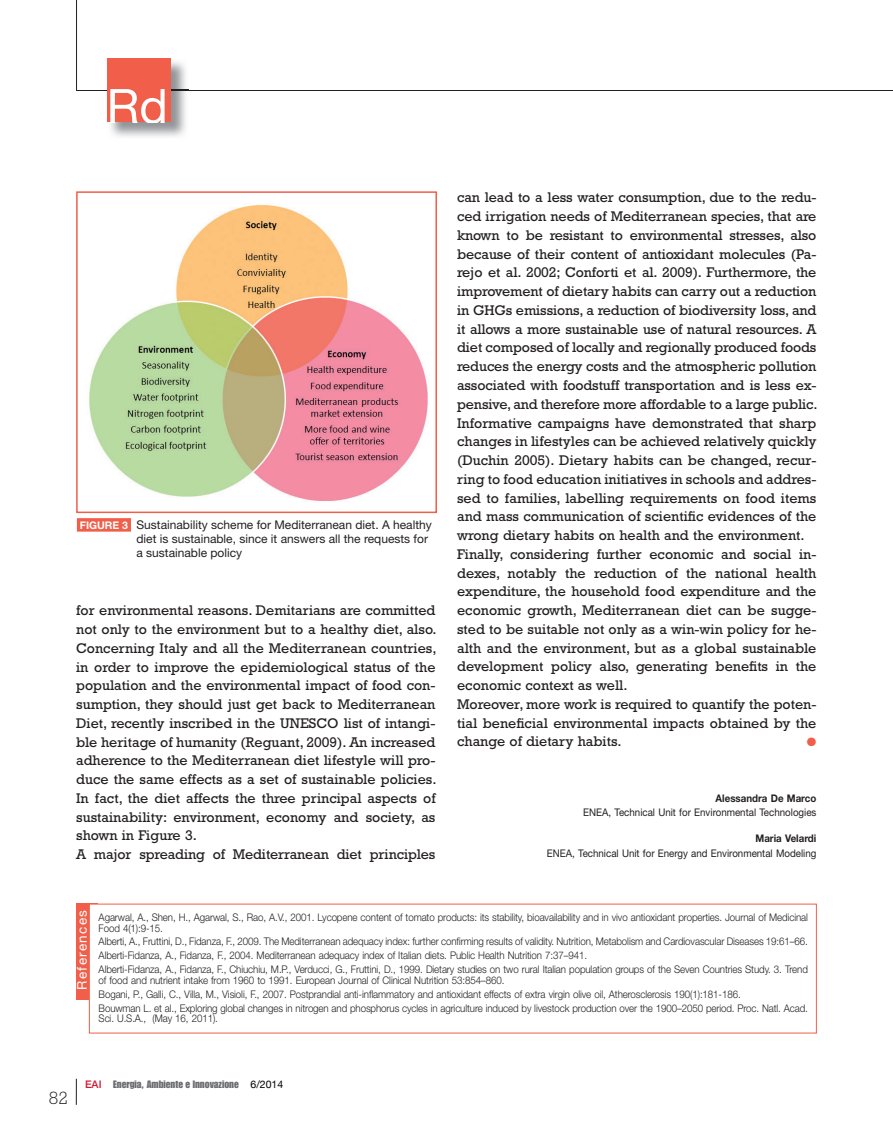
<style>
.page{position:relative;width:893px;height:1127px;background:#fff}
.page>*{position:absolute;margin:0;border:0;box-sizing:border-box;transform-origin:0 0}
.t1{font:300 18px "Rockwell";color:#231f20}
.t2{font:14.25px/18.8px "Rockwell";color:#231f20}
.t3{font:13.5px "Helvetica Neue";letter-spacing:.1em;color:#fff}
.t4{font:12px/14.2px "Helvetica Neue";color:#231f20}
.t5{font:12px "Zapf Dingbats";color:#f15e4a}
.t6{font:300 10.5px/14px "Helvetica Neue";letter-spacing:-.01em;color:#231f20;scale:.93 1}
.t7{font:10.5px "Helvetica Neue";color:#231f20;scale:.93 1}
.t8{font:10.5px "Impact";color:#6c6d70}
.t9{font:700 10.5px "Helvetica Neue";color:#231f20;scale:.93 1}
.s1{font-weight:700;font-size:10.5px;color:#fff}
.s2{font-family:"Helvetica Neue";font-weight:500;color:#d7162e}
.s3{font-family:"Helvetica Neue";color:#000002}
</style>
<div class="page">
<hr style="left:76px;top:0;width:1px;height:90px;background:#231f20">
<hr style="left:77px;top:90px;width:816px;height:1px;background:#231f20">
<img style="left:110px;top:61px;width:78px;height:76px">
<img style="left:171px;top:90px;width:17px;height:1px">
<div style="left:108px;top:58px;width:63px;height:64px;background:#f15e4a"></div>
<svg style="left:110px;top:89px;width:55px;height:33px"></svg>
<svg style="left:76px;top:1079px;width:1px;height:26px"></svg>
<div style="left:77px;top:518px;width:54px;height:14px;background:#f15e4a"></div>
<img style="left:89px;top:205px;width:339px;height:296px">
<div style="left:76px;top:191px;width:361px;height:322px;border:2px solid #f15e4a"></div>
<div style="left:76px;top:904px;width:22px;height:96px;background:#f15e4a"></div>
<div style="left:89px;top:904px;width:727px;height:129px;background:#fff"></div>
<p class="t4" style="left:136px;top:519px;width:297px;text-indent:-57px"><span class="s1">FIGURE 3</span> Sustainability scheme for Mediterranean diet. A healthy diet is sustainable, since it answers all the requests for a sustainable policy</p>
<p class="t2" style="left:76px;top:603px;width:362px">for environmental reasons. Demitarians are committed not only to the environment but to a healthy diet, also.<br>Concerning Italy and all the Mediterranean countries, in order to improve the epidemiological status of the population and the environmental impact of food con&shy;sumption, they should just get back to Mediterranean Diet, recently inscribed in the UNESCO list of intangi&shy;ble heritage of humanity (Reguant, 2009). An increased adherence to the Mediterranean diet lifestyle will pro&shy;duce the same effects as a set of sustainable policies.<br>In fact, the diet affects the three principal aspects of sustainability: environment, economy and society, as shown in Figure 3.<br>A major spreading of Mediterranean diet principles</p>
<p class="t2" style="left:457px;top:190px;width:362px">can lead to a less water consumption, due to the redu&shy;ced irrigation needs of Mediterranean species, that are known to be resistant to environmental stresses, also because of their content of antioxidant molecules (Pa&shy;rejo et al. 2002; Conforti et al. 2009). Furthermore, the improvement of dietary habits can carry out a reduction in GHGs emissions, a reduction of biodiversity loss, and it allows a more sustainable use of natural resources. A diet composed of locally and regionally produced foods reduces the energy costs and the atmospheric pollution associated with foodstuff transportation and is less ex&shy;pensive, and therefore more affordable to a large public.<br>Informative campaigns have demonstrated that sharp changes in lifestyles can be achieved relatively quickly (Duchin 2005). Dietary habits can be changed, recur&shy;ring to food education initiatives in schools and addres&shy;sed to families, labelling requirements on food items and mass communication of scientific evidences of the wrong dietary habits on health and the environment.<br>Finally, considering further economic and social in&shy;dexes, notably the reduction of the national health expenditure, the household food expenditure and the economic growth, Mediterranean diet can be sugge&shy;sted to be suitable not only as a win-win policy for he&shy;alth and the environment, but as a global sustainable development policy also, generating benefits in the economic context as well.<br>Moreover, more work is required to quantify the poten&shy;tial beneficial environmental impacts obtained by the change of dietary habits.</p>
<p class="t5" style="left:807px;top:735px;width:11px">●</p>
<p class="t9" style="left:716px;top:794px;width:110px">Alessandra De Marco</p>
<p class="t7" style="left:583px;top:809px;width:252px">ENEA, Technical Unit for Environmental Technologies</p>
<p class="t9" style="left:755px;top:835px;width:67px">Maria Velardi</p>
<p class="t7" style="left:547px;top:849px;width:291px">ENEA, Technical Unit for Energy and Environmental Modeling</p>
<p class="t3" style="left:77px;top:990px;width:82px;rotate:-90deg">References</p>
<p class="t6" style="left:99px;top:913px;width:764px;line-height:10.5px">Agarwal, A., Shen, H., Agarwal, S., Rao, A.V., 2001. Lycopene content of tomato products: its stability, bioavailability and in vivo antioxidant properties. Journal of Medicinal<br>Food 4(1):9-15.</p>
<p class="t6" style="left:99px;top:936px;width:764px">Alberti, A., Fruttini, D., Fidanza, F., 2009. The Mediterranean adequacy index: further confirming results of validity. Nutrition, Metabolism and Cardiovascular Diseases 19:61–66.<br>Alberti-Fidanza, A., Fidanza, F., 2004. Mediterranean adequacy index of Italian diets. Public Health Nutrition 7:37–941.<br>Alberti-Fidanza, A., Fidanza, F., Chiuchiu, M.P., Verducci, G., Fruttini, D., 1999. Dietary studies on two rural Italian population groups of the Seven Countries Study. 3. Trend</p>
<p class="t6" style="left:99px;top:974px;width:764px">of food and nutrient intake from 1960 to 1991. European Journal of Clinical Nutrition 53:854–860.<br>Bogani, P., Galli, C., Villa, M., Visioli, F., 2007. Postprandial anti-inflammatory and antioxidant effects of extra virgin olive oil, Atherosclerosis 190(1):181-186.<br>Bouwman L. et al., Exploring global changes in nitrogen and phosphorus cycles in agriculture induced by livestock production over the 1900–2050 period. Proc. Natl. Acad.</p>
<p class="t6" style="left:99px;top:1012px;width:130px">Sci. U.S.A., (May 16, 2011).</p>
<p class="t1" style="left:49px;top:1091px;width:21px">82</p>
<p class="t8" style="left:85px;top:1080px;width:200px"><span class="s2">EAI</span> Energia, Ambiente e Innovazione <span class="s3">6/2014</span></p>
</div>
